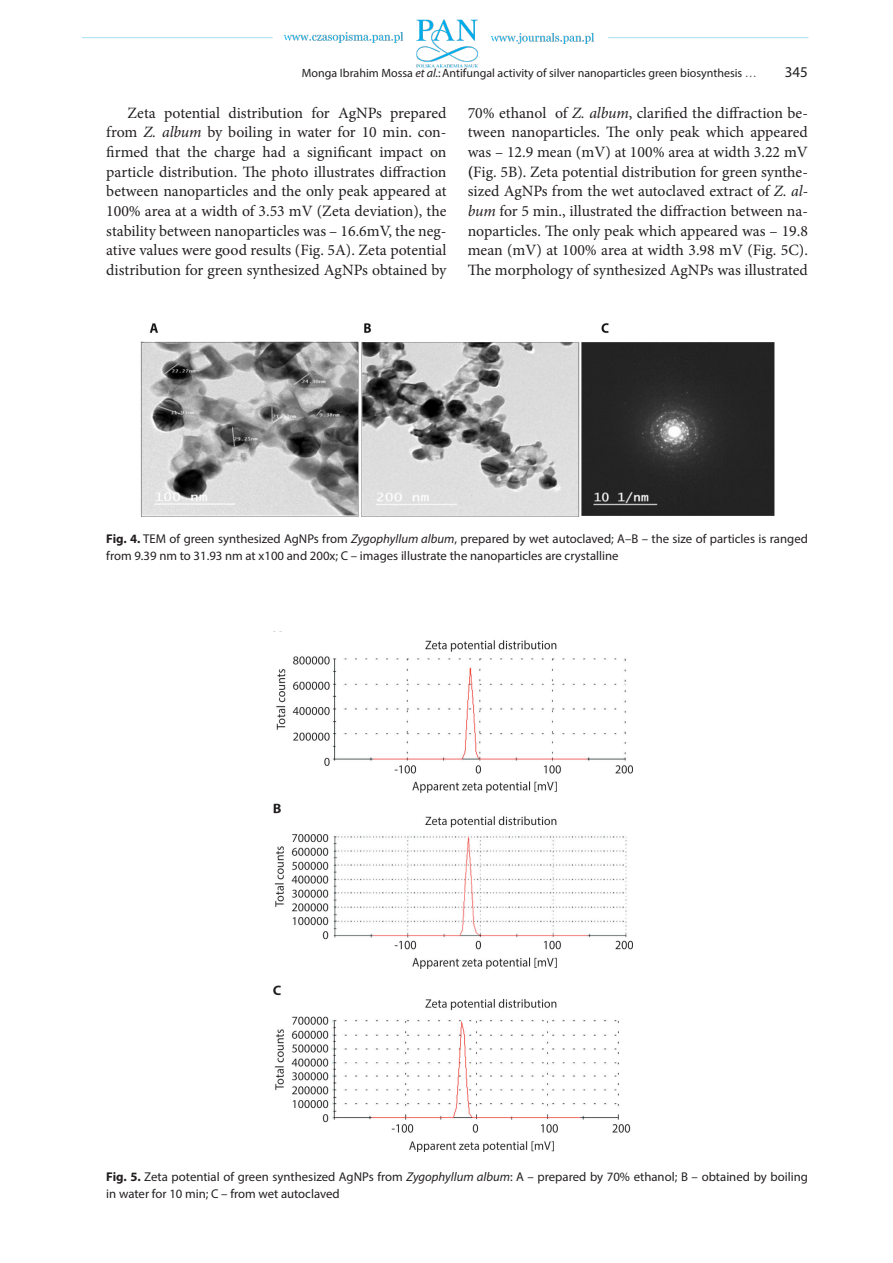
<style>
.page{position:relative;width:893px;height:1263px;background:#fff}
.page>*{position:absolute;margin:0;border:0;box-sizing:border-box;transform-origin:0 0}
._00_Tekst{font:15.75px/19.6px "Minion Pro";color:#231f20;text-align:justify}
.t1{font:15px "Myriad Pro";color:#231f20}
._00_Podpis{font:12.75px/17.2px "Myriad Pro";color:#231f20}
.t2{font:12px "Myriad Pro";color:#231f20}
.s1{font-style:italic}
.s2{color:#57585a}
.s3{font-weight:700}
</style>
<div class="page">
<img style="left:82px;top:19px;width:727px;height:49px">
<img style="left:140px;top:323px;width:635px;height:193px">
<img style="left:273px;top:631px;width:359px;height:520px">
<p class="t2" style="left:302px;top:66px;width:457px">Monga Ibrahim Mossa <span class="s1">et al.</span>:Antifungal activity of silver nanoparticles green biosynthesis <span class="s2">…</span></p>
<p class="t1" style="left:785px;top:63px;width:25px">345</p>
<p class="_00_Tekst" style="left:106px;top:103px;width:342px;text-indent:21px">Zeta potential distribution for AgNPs prepared from <span class="s1">Z. album</span> by boiling in water for 10 min. con&shy;firmed that the charge had a significant impact on particle distribution. The photo illustrates diffraction between nanoparticles and the only peak appeared at 100% area at a width of 3.53 mV (Zeta deviation), the stability between nanoparticles was – 16.6mV, the neg&shy;ative values were good results (Fig. 5A). Zeta potential distribution for green synthesized AgNPs obtained by</p>
<p class="_00_Tekst" style="left:468px;top:103px;width:342px">70% ethanol of <span class="s1">Z. album</span>, clarified the diffraction be&shy;tween nanoparticles. The only peak which appeared was – 12.9 mean (mV) at 100% area at width 3.22 mV <span class="s3">(</span>Fig. 5B). Zeta potential distribution for green synthe&shy;sized AgNPs from the wet autoclaved extract of <span class="s1">Z. al&shy;bum</span> for 5 min., illustrated the diffraction between na&shy;noparticles. The only peak which appeared was – 19.8 mean (mV) at 100% area at width 3.98 mV (Fig. 5C).<br>The morphology of synthesized AgNPs was illustrated</p>
<p class="_00_Podpis" style="left:106px;top:530px;width:703px"><span class="s3">Fig. 4.</span> TEM of green synthesized AgNPs from <span class="s1">Zygophyllum album</span>, prepared by wet autoclaved; A–B – the size of particles is ranged from 9.39 nm to 31.93 nm at x100 and 200x; C – images illustrate the nanoparticles are crystalline</p>
<p class="_00_Podpis" style="left:106px;top:1167px;width:703px"><span class="s3">Fig. 5.</span> Zeta potential of green synthesized AgNPs from <span class="s1">Zygophyllum album</span>: A – prepared by 70% ethanol; B – obtained by boiling in water for 10 min; C – from wet autoclaved</p>
</div>
